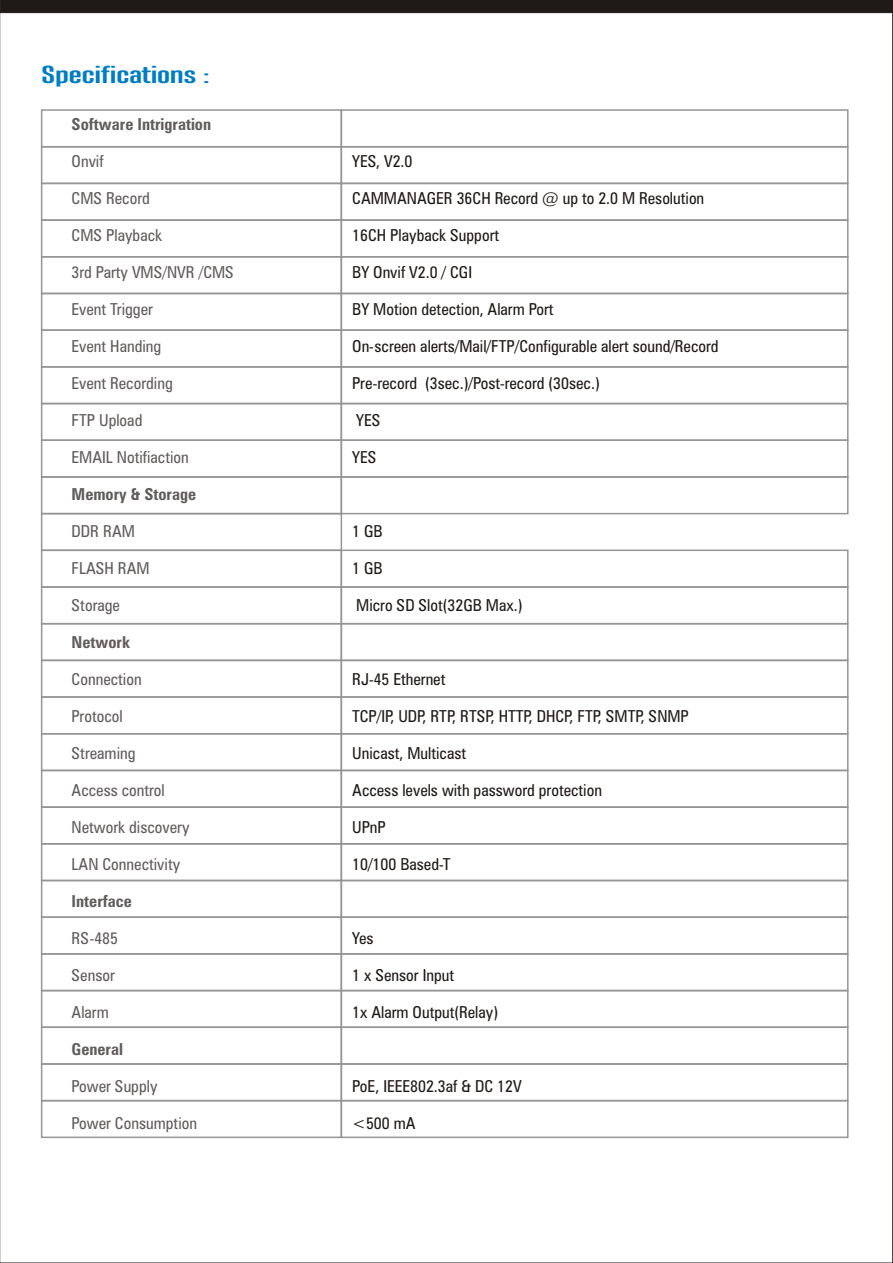
<style>
.page{position:relative;width:893px;height:1263px;background:#fff}
.page>*{position:absolute;margin:0;border:0;box-sizing:border-box;transform-origin:0 0}
.t1{font:24px "Tandelle";color:#007dc2;scale:2.03 1}
.t2{font:condensed 16.5px "Zurich BT";color:#1f1a17}
.t3{font:condensed 16.5px "Zurich BT";color:#615c5c}
.t4{font:700 condensed 16.5px "Zurich BT";color:#615c5c}
</style>
<div class="page">
<svg style="left:0;top:0;width:893px;height:13px;background:#1f1a17"></svg>
<div style="left:341px;top:366px;width:507px;height:38px;border:2px solid #969494"></div>
<div style="left:341px;top:403px;width:507px;height:38px;border:2px solid #969494"></div>
<div style="left:341px;top:439px;width:507px;height:39px;border:2px solid #969494"></div>
<div style="left:341px;top:476px;width:507px;height:38px;border:2px solid #969494"></div>
<div style="left:341px;top:549px;width:507px;height:39px;border:2px solid #969494"></div>
<div style="left:341px;top:586px;width:507px;height:38px;border:2px solid #969494"></div>
<div style="left:341px;top:623px;width:507px;height:38px;border:2px solid #969494"></div>
<div style="left:341px;top:660px;width:507px;height:38px;border:2px solid #969494"></div>
<div style="left:341px;top:696px;width:507px;height:38px;border:2px solid #969494"></div>
<div style="left:341px;top:733px;width:507px;height:38px;border:2px solid #969494"></div>
<div style="left:341px;top:770px;width:507px;height:38px;border:2px solid #969494"></div>
<div style="left:341px;top:806px;width:507px;height:38px;border:2px solid #969494"></div>
<div style="left:341px;top:843px;width:507px;height:38px;border:2px solid #969494"></div>
<div style="left:341px;top:880px;width:507px;height:38px;border:2px solid #969494"></div>
<div style="left:341px;top:916px;width:507px;height:39px;border:2px solid #969494"></div>
<div style="left:341px;top:953px;width:507px;height:38px;border:2px solid #969494"></div>
<div style="left:341px;top:990px;width:507px;height:38px;border:2px solid #969494"></div>
<div style="left:341px;top:1026px;width:507px;height:39px;border:2px solid #969494"></div>
<div style="left:341px;top:1063px;width:507px;height:38px;border:2px solid #969494"></div>
<div style="left:341px;top:1100px;width:507px;height:38px;border:2px solid #969494"></div>
<div style="left:341px;top:293px;width:507px;height:38px;border:2px solid #969494"></div>
<div style="left:341px;top:256px;width:507px;height:38px;border:2px solid #969494"></div>
<div style="left:341px;top:219px;width:507px;height:39px;border:2px solid #969494"></div>
<div style="left:341px;top:183px;width:507px;height:38px;border:2px solid #969494"></div>
<div style="left:341px;top:146px;width:507px;height:38px;border:2px solid #969494"></div>
<div style="left:341px;top:109px;width:507px;height:38px;border:2px solid #969494"></div>
<div style="left:41px;top:366px;width:301px;height:38px;border:2px solid #969494"></div>
<div style="left:41px;top:403px;width:301px;height:38px;border:2px solid #969494"></div>
<div style="left:41px;top:439px;width:301px;height:39px;border:2px solid #969494"></div>
<div style="left:41px;top:476px;width:301px;height:38px;border:2px solid #969494"></div>
<div style="left:41px;top:513px;width:301px;height:38px;border:2px solid #969494"></div>
<div style="left:41px;top:549px;width:301px;height:39px;border:2px solid #969494"></div>
<div style="left:41px;top:586px;width:301px;height:38px;border:2px solid #969494"></div>
<div style="left:41px;top:623px;width:301px;height:38px;border:2px solid #969494"></div>
<div style="left:41px;top:660px;width:301px;height:38px;border:2px solid #969494"></div>
<div style="left:41px;top:696px;width:301px;height:38px;border:2px solid #969494"></div>
<div style="left:41px;top:733px;width:301px;height:38px;border:2px solid #969494"></div>
<div style="left:41px;top:770px;width:301px;height:38px;border:2px solid #969494"></div>
<div style="left:41px;top:806px;width:301px;height:38px;border:2px solid #969494"></div>
<div style="left:41px;top:843px;width:301px;height:38px;border:2px solid #969494"></div>
<div style="left:41px;top:880px;width:301px;height:38px;border:2px solid #969494"></div>
<div style="left:41px;top:916px;width:301px;height:39px;border:2px solid #969494"></div>
<div style="left:41px;top:953px;width:301px;height:38px;border:2px solid #969494"></div>
<div style="left:41px;top:990px;width:301px;height:38px;border:2px solid #969494"></div>
<div style="left:41px;top:1026px;width:301px;height:39px;border:2px solid #969494"></div>
<div style="left:41px;top:1063px;width:301px;height:38px;border:2px solid #969494"></div>
<div style="left:41px;top:1100px;width:301px;height:38px;border:2px solid #969494"></div>
<div style="left:41px;top:293px;width:301px;height:38px;border:2px solid #969494"></div>
<div style="left:41px;top:256px;width:301px;height:38px;border:2px solid #969494"></div>
<div style="left:41px;top:219px;width:301px;height:39px;border:2px solid #969494"></div>
<div style="left:41px;top:183px;width:301px;height:38px;border:2px solid #969494"></div>
<div style="left:41px;top:146px;width:301px;height:38px;border:2px solid #969494"></div>
<div style="left:41px;top:109px;width:301px;height:38px;border:2px solid #969494"></div>
<h1 class="t1" style="left:42px;top:65px;width:84px">Specifications :</h1>
<p class="t4" style="left:72px;top:118px;width:141px">Software Intrigration</p>
<p class="t3" style="left:72px;top:155px;width:33px">Onvif</p>
<p class="t3" style="left:72px;top:192px;width:80px">CMS Record</p>
<p class="t3" style="left:72px;top:229px;width:92px">CMS Playback</p>
<p class="t3" style="left:72px;top:266px;width:164px">3rd Party VMS/NVR /CMS</p>
<p class="t3" style="left:72px;top:303px;width:83px">Event Trigger</p>
<p class="t3" style="left:72px;top:339px;width:91px">Event Handing</p>
<p class="t3" style="left:72px;top:376px;width:103px">Event Recording</p>
<p class="t3" style="left:72px;top:413px;width:72px">FTP Upload</p>
<p class="t3" style="left:72px;top:450px;width:119px">EMAIL Notifiaction</p>
<p class="t4" style="left:72px;top:487px;width:126px">Memory &amp; Storage</p>
<p class="t3" style="left:72px;top:524px;width:65px">DDR RAM</p>
<p class="t3" style="left:72px;top:561px;width:80px">FLASH RAM</p>
<p class="t3" style="left:72px;top:598px;width:50px">Storage</p>
<p class="t4" style="left:72px;top:635px;width:60px">Network</p>
<p class="t3" style="left:72px;top:672px;width:72px">Connection</p>
<p class="t3" style="left:72px;top:709px;width:53px">Protocol</p>
<p class="t3" style="left:72px;top:746px;width:65px">Streaming</p>
<p class="t3" style="left:72px;top:783px;width:95px">Access control</p>
<p class="t3" style="left:72px;top:820px;width:119px">Network discovery</p>
<p class="t3" style="left:72px;top:857px;width:110px">LAN Connectivity</p>
<p class="t4" style="left:72px;top:894px;width:62px">Interface</p>
<p class="t3" style="left:72px;top:931px;width:48px">RS-485</p>
<p class="t3" style="left:72px;top:968px;width:45px">Sensor</p>
<p class="t3" style="left:72px;top:1005px;width:39px">Alarm</p>
<p class="t4" style="left:72px;top:1042px;width:53px">General</p>
<p class="t3" style="left:72px;top:1079px;width:87px">Power Supply</p>
<p class="t3" style="left:72px;top:1116px;width:127px">Power Consumption</p>
<p class="t2" style="left:352px;top:155px;width:62px">YES, V2.0</p>
<p class="t2" style="left:352px;top:192px;width:353px">CAMMANAGER 36CH Record @ up to 2.0 M Resolution</p>
<p class="t2" style="left:352px;top:229px;width:148px">16CH Playback Support</p>
<p class="t2" style="left:352px;top:266px;width:121px">BY Onvif V2.0 / CGI</p>
<p class="t2" style="left:352px;top:303px;width:203px">BY Motion detection, Alarm Port</p>
<p class="t2" style="left:352px;top:339px;width:368px">On-screen alerts/Mail/FTP/Configurable alert sound/Record</p>
<p class="t2" style="left:352px;top:376px;width:249px">Pre-record (3sec.)/Post-record (30sec.)</p>
<p class="t2" style="left:356px;top:413px;width:26px">YES</p>
<p class="t2" style="left:352px;top:450px;width:26px">YES</p>
<p class="t2" style="left:352px;top:524px;width:32px">1 GB</p>
<p class="t2" style="left:352px;top:561px;width:32px">1 GB</p>
<p class="t2" style="left:356px;top:598px;width:168px">Micro SD Slot(32GB Max.)</p>
<p class="t2" style="left:352px;top:672px;width:95px">RJ-45 Ethernet</p>
<p class="t2" style="left:352px;top:709px;width:338px">TCP/IP, UDP, RTP, RTSP, HTTP, DHCP, FTP, SMTP, SNMP</p>
<p class="t2" style="left:352px;top:746px;width:115px">Unicast, Multicast</p>
<p class="t2" style="left:352px;top:783px;width:251px">Access levels with password protection</p>
<p class="t2" style="left:352px;top:820px;width:35px">UPnP</p>
<p class="t2" style="left:352px;top:857px;width:100px">10/100 Based-T</p>
<p class="t2" style="left:352px;top:931px;width:23px">Yes</p>
<p class="t2" style="left:352px;top:968px;width:103px">1 x Sensor Input</p>
<p class="t2" style="left:352px;top:1005px;width:147px">1x Alarm Output(Relay)</p>
<p class="t2" style="left:352px;top:1079px;width:171px">PoE, IEEE802.3af &amp; DC 12V</p>
<p class="t2" style="left:352px;top:1116px;width:65px">&lt;500 mA</p>
</div>
